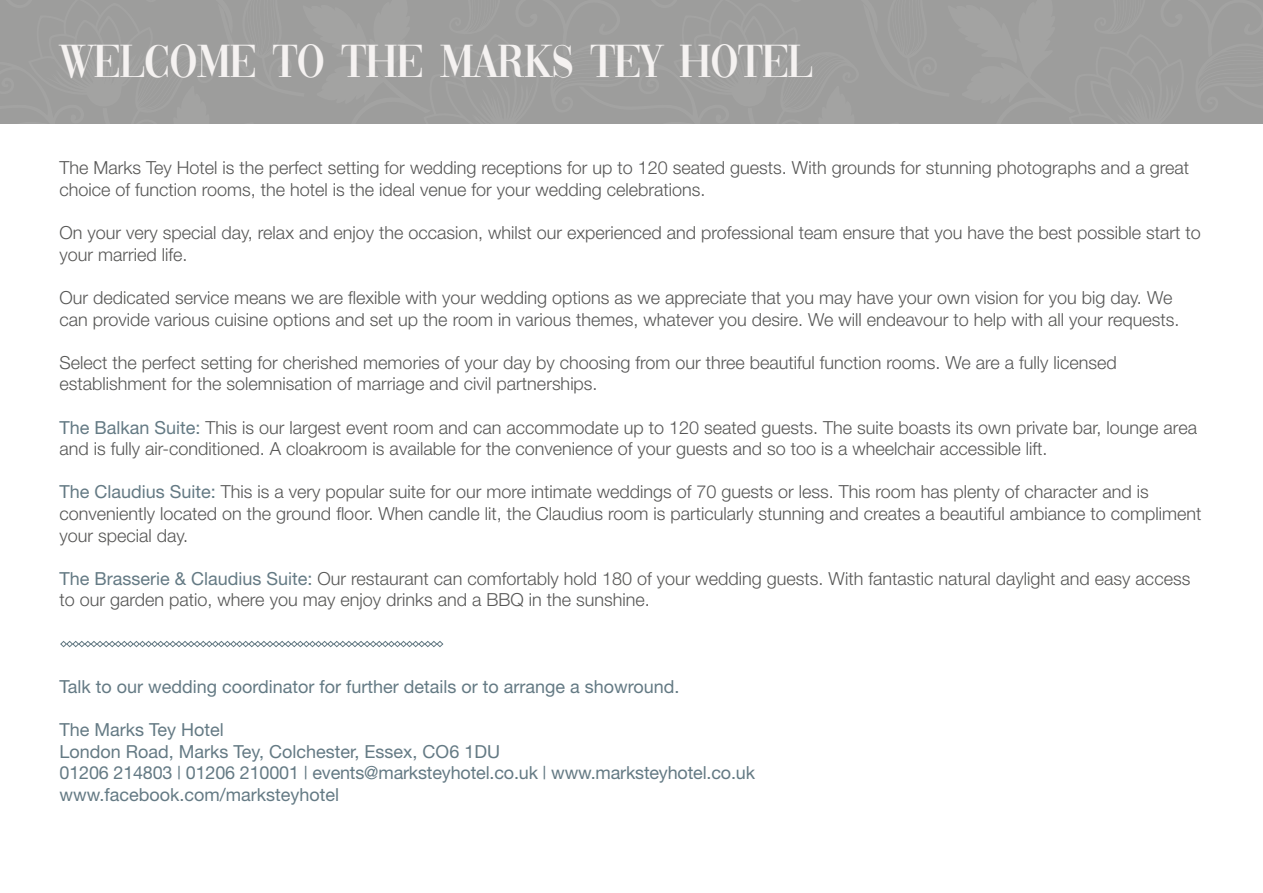
<style>
.page{position:relative;width:1263px;height:893px;background:#fff}
.page>*{position:absolute;margin:0;border:0;box-sizing:border-box;transform-origin:0 0}
.t1{font:48px "Vogue";letter-spacing:-.025em;color:#f5f2f1}
.t2{font:300 18px/21.6px "Helvetica Neue LT Std";color:#575756}
.t3{font:18px/21.6px "Helvetica Neue";color:#647a84}
.s1{font-weight:400;color:#647a84}
</style>
<div class="page">
<div style="left:0;top:0;width:1263px;height:123px;background:#9d9d9c"></div>
<svg style="left:60px;top:641px;width:383px;height:6px"></svg>
<h1 class="t1" style="left:60px;top:44px;width:755px">WELCOME TO THE MARKS TEY HOTEL</h1>
<p class="t2" style="left:60px;top:157px;width:1131px">The Marks Tey Hotel is the perfect setting for wedding receptions for up to 120 seated guests. With grounds for stunning photographs and a great choice of function rooms, the hotel is the ideal venue for your wedding celebrations.</p>
<p class="t2" style="left:60px;top:222px;width:1143px">On your very special day, relax and enjoy the occasion, whilst our experienced and professional team ensure that you have the best possible start to your married life.</p>
<p class="t2" style="left:60px;top:286px;width:1121px">Our dedicated service means we are flexible with your wedding options as we appreciate that you may have your own vision for you big day. We can provide various cuisine options and set up the room in various themes, whatever you desire. We will endeavour to help with all your requests.</p>
<p class="t2" style="left:60px;top:351px;width:1059px">Select the perfect setting for cherished memories of your day by choosing from our three beautiful function rooms. We are a fully licensed establishment for the solemnisation of marriage and civil partnerships.</p>
<p class="t2" style="left:60px;top:416px;width:1139px"><span class="s1">The Balkan Suite:</span> This is our largest event room and can accommodate up to 120 seated guests. The suite boasts its own private bar, lounge area and is fully air-conditioned. A cloakroom is available for the convenience of your guests and so too is a wheelchair accessible lift.</p>
<p class="t2" style="left:60px;top:481px;width:1143px"><span class="s1">The Claudius Suite:</span> This is a very popular suite for our more intimate weddings of 70 guests or less. This room has plenty of character and is conveniently located on the ground floor. When candle lit, the Claudius room is particularly stunning and creates a beautiful ambiance to compliment your special day.</p>
<p class="t2" style="left:60px;top:567px;width:1132px"><span class="s1">The Brasserie &amp; Claudius Suite:</span> Our restaurant can comfortably hold 180 of your wedding guests. With fantastic natural daylight and easy access to our garden patio, where you may enjoy drinks and a BBQ in the sunshine.</p>
<p class="t3" style="left:60px;top:675px;width:622px">Talk to our wedding coordinator for further details or to arrange a showround.</p>
<p class="t3" style="left:60px;top:719px;width:697px">The Marks Tey Hotel<br>London Road, Marks Tey, Colchester, Essex, CO6 1DU<br>01206 214803 | 01206 210001 | events@marksteyhotel.co.uk | www.marksteyhotel.co.uk www.facebook.com/marksteyhotel</p>
</div>
